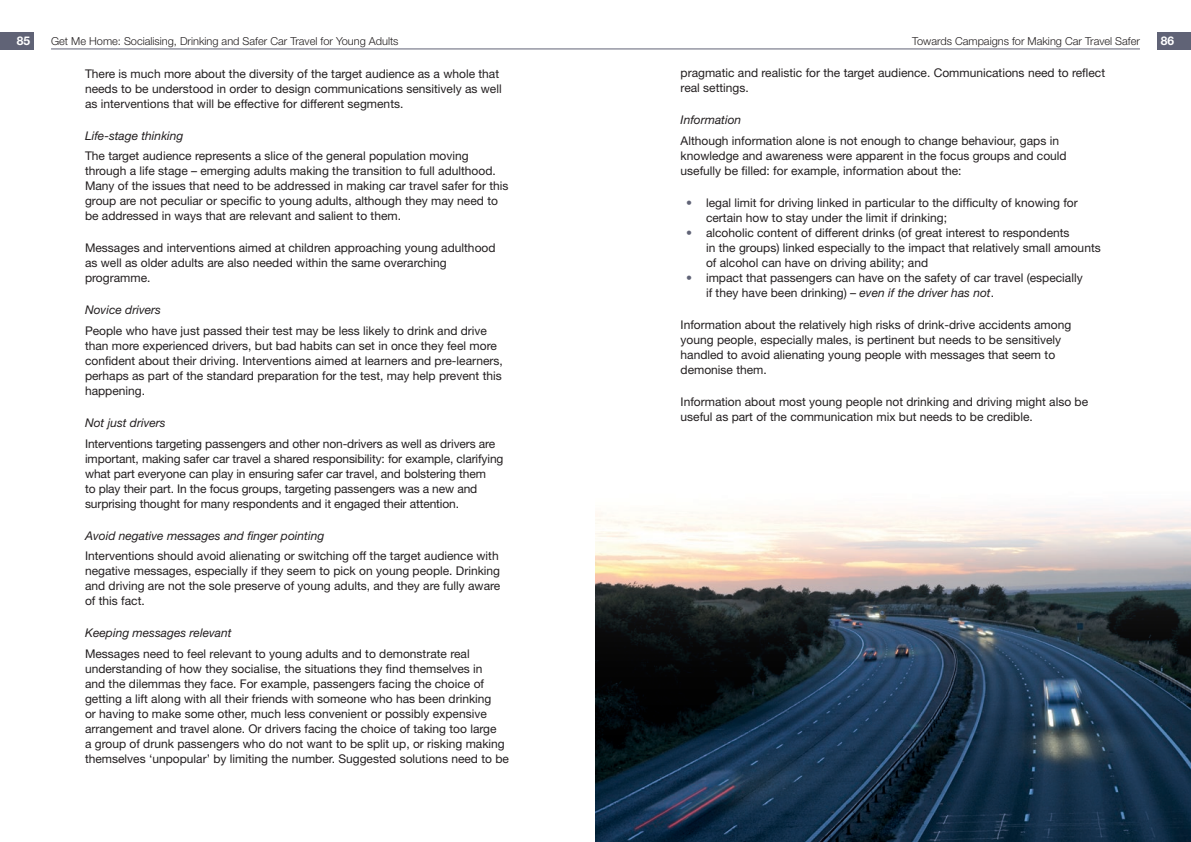
<style>
.page{position:relative;width:1191px;height:842px;background:#fff}
.page>*{position:absolute;margin:0;border:0;box-sizing:border-box;transform-origin:0 0}
.t1{font:12px/15px "Helvetica Neue";color:#231f20}
.t2{font:italic 12px "Helvetica Neue";color:#231f20}
.t3{font:700 12px "Helvetica Neue";color:#fff}
.t4{font:300 11px "Helvetica Neue";color:#231f20}
.s1{color:#606376}
.s2{font-style:italic}
</style>
<div class="page">
<img style="left:595px;top:511px;width:596px;height:331px">
<hr style="left:51px;top:49px;width:1089px;height:1px;background:#606376">
<div style="left:1157px;top:32px;width:34px;height:17px;background:#606376"></div>
<div style="left:0;top:32px;width:34px;height:17px;background:#606376"></div>
<p class="t3" style="left:17px;top:33px;width:15px">85</p>
<p class="t3" style="left:1161px;top:33px;width:15px">86</p>
<p class="t4" style="left:51px;top:34px;width:349px">Get Me Home: Socialising, Drinking and Safer Car Travel for Young Adults</p>
<p class="t4" style="left:912px;top:34px;width:229px">Towards Campaigns for Making Car Travel Safer</p>
<p class="t1" style="left:85px;top:66px;width:418px">There is much more about the diversity of the target audience as a whole that needs to be understood in order to design communications sensitively as well as interventions that will be effective for different segments.</p>
<p class="t2" style="left:85px;top:128px;width:100px">Life-stage thinking</p>
<p class="t1" style="left:85px;top:148px;width:425px">The target audience represents a slice of the general population moving through a life stage – emerging adults making the transition to full adulthood.<br>Many of the issues that need to be addressed in making car travel safer for this group are not peculiar or specific to young adults, although they may need to be addressed in ways that are relevant and salient to them.</p>
<p class="t1" style="left:85px;top:240px;width:412px">Messages and interventions aimed at children approaching young adulthood as well as older adults are also needed within the same overarching programme.</p>
<p class="t2" style="left:85px;top:303px;width:77px">Novice drivers</p>
<p class="t1" style="left:85px;top:323px;width:419px">People who have just passed their test may be less likely to drink and drive than more experienced drivers, but bad habits can set in once they feel more confident about their driving. Interventions aimed at learners and pre-learners, perhaps as part of the standard preparation for the test, may help prevent this happening.</p>
<p class="t2" style="left:85px;top:415px;width:82px">Not just drivers</p>
<p class="t1" style="left:85px;top:436px;width:420px">Interventions targeting passengers and other non-drivers as well as drivers are important, making safer car travel a shared responsibility: for example, clarifying what part everyone can play in ensuring safer car travel, and bolstering them<br>to play their part. In the focus groups, targeting passengers was a new and surprising thought for many respondents and it engaged their attention.</p>
<p class="t2" style="left:85px;top:528px;width:241px">Avoid negative messages and finger pointing</p>
<p class="t1" style="left:85px;top:548px;width:417px">Interventions should avoid alienating or switching off the target audience with negative messages, especially if they seem to pick on young people. Drinking and driving are not the sole preserve of young adults, and they are fully aware of this fact.</p>
<p class="t2" style="left:85px;top:626px;width:148px">Keeping messages relevant</p>
<p class="t1" style="left:85px;top:646px;width:425px">Messages need to feel relevant to young adults and to demonstrate real understanding of how they socialise, the situations they find themselves in<br>and the dilemmas they face. For example, passengers facing the choice of getting a lift along with all their friends with someone who has been drinking<br>or having to make some other, much less convenient or possibly expensive arrangement and travel alone. Or drivers facing the choice of taking too large<br>a group of drunk passengers who do not want to be split up, or risking making themselves ‘unpopular’ by limiting the number. Suggested solutions need to be</p>
<p class="t1" style="left:680px;top:66px;width:426px">pragmatic and realistic for the target audience. Communications need to reflect real settings.</p>
<p class="t2" style="left:680px;top:113px;width:62px">Information</p>
<p class="t1" style="left:680px;top:133px;width:388px">Although information alone is not enough to change behaviour, gaps in knowledge and awareness were apparent in the focus groups and could usefully be filled: for example, information about the:</p>
<p class="t1" style="left:706px;top:195px;width:373px;text-indent:-20px"><span class="s1">•</span> legal limit for driving linked in particular to the difficulty of knowing for certain how to stay under the limit if drinking;</p>
<p class="t1" style="left:706px;top:225px;width:396px;text-indent:-20px"><span class="s1">•</span> alcoholic content of different drinks (of great interest to respondents<br>in the groups) linked especially to the impact that relatively small amounts of alcohol can have on driving ability; and</p>
<p class="t1" style="left:706px;top:270px;width:378px;text-indent:-20px"><span class="s1">•</span> impact that passengers can have on the safety of car travel (especially if they have been drinking) – <span class="s2">even if the driver has not</span>.</p>
<p class="t1" style="left:680px;top:317px;width:392px">Information about the relatively high risks of drink-drive accidents among young people, especially males, is pertinent but needs to be sensitively handled to avoid alienating young people with messages that seem to demonise them.</p>
<p class="t1" style="left:680px;top:394px;width:409px">Information about most young people not drinking and driving might also be useful as part of the communication mix but needs to be credible.</p>
</div>
